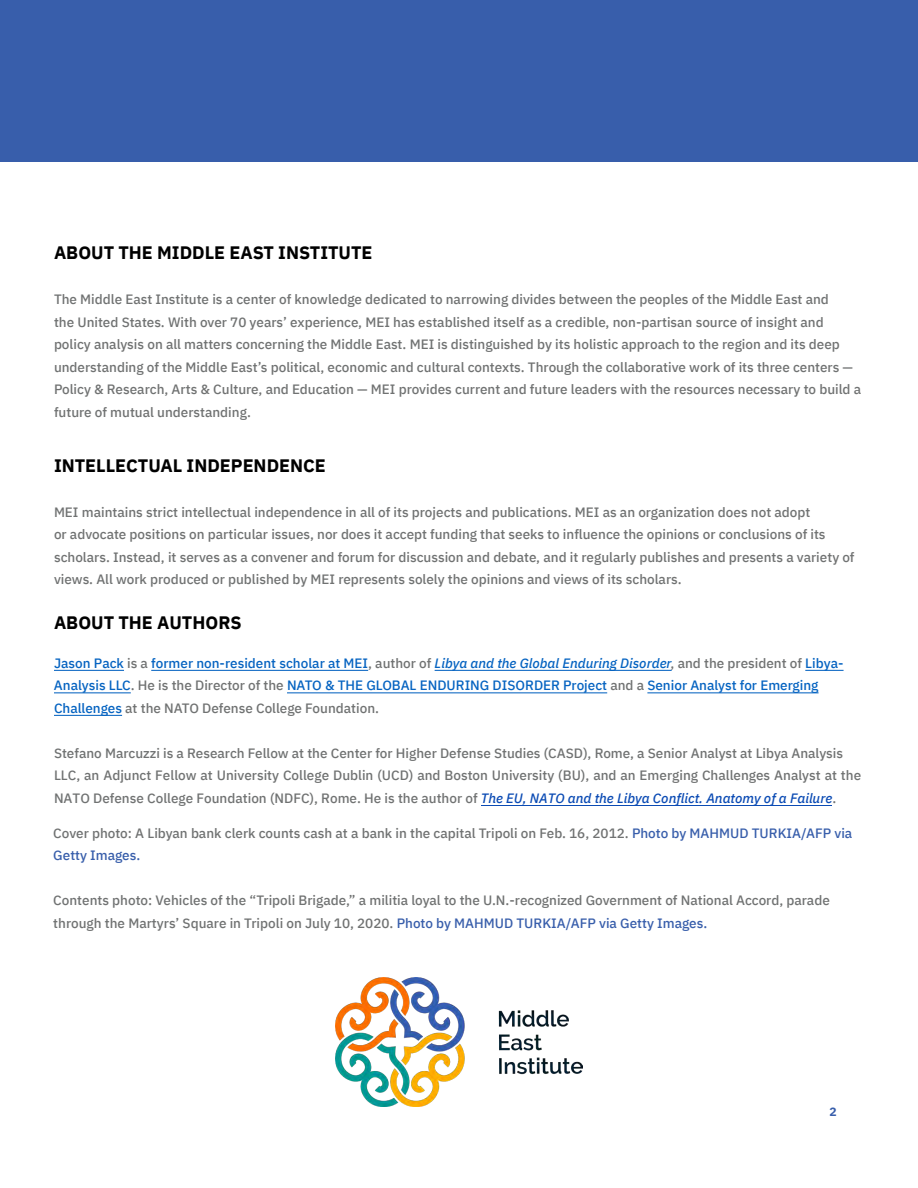
<style>
.page{position:relative;width:918px;height:1188px;background:#fff}
.page>*{position:absolute;margin:0;border:0;box-sizing:border-box;transform-origin:0 0}
.t1{font:700 18px "IBM Plex Sans";color:#000}
.t2{font:500 13.5px/22.5px "IBM Plex Sans";color:#707272}
.t3{font:500 13.5px/22.5px "IBM Plex Sans";color:#0563c1}
.t4{font:700 12px "IBM Plex Mono";color:#385eab}
.s1{color:#707272}
.s2{font-style:italic}
.s3{font-style:italic;color:#0b4bb4}
.s4{color:#385eab}
</style>
<div class="page">
<div style="left:0;top:0;width:918px;height:162px;background:#385eab"></div>
<hr style="left:481px;top:805px;width:351px;height:1px;background:#0b4bb4">
<hr style="left:54px;top:715px;width:68px;height:1px;background:#0563c1">
<hr style="left:647px;top:692px;width:172px;height:1px;background:#0563c1">
<hr style="left:287px;top:692px;width:320px;height:1px;background:#0563c1">
<hr style="left:54px;top:692px;width:77px;height:1px;background:#0563c1">
<hr style="left:805px;top:670px;width:39px;height:1px;background:#0563c1">
<hr style="left:435px;top:670px;width:237px;height:1px;background:#0563c1">
<hr style="left:151px;top:670px;width:217px;height:1px;background:#0563c1">
<hr style="left:54px;top:670px;width:70px;height:1px;background:#0563c1">
<img style="left:335px;top:977px;width:248px;height:130px">
<h1 class="t1" style="left:54px;top:238px;width:320px">ABOUT THE MIDDLE EAST INSTITUTE</h1>
<p class="t2" style="left:54px;top:287px;width:809px">The Middle East Institute is a center of knowledge dedicated to narrowing divides between the peoples of the Middle East and<br>the United States. With over 70 years’ experience, MEI has established itself as a credible, non-partisan source of insight and policy analysis on all matters concerning the Middle East. MEI is distinguished by its holistic approach to the region and its deep understanding of the Middle East’s political, economic and cultural contexts. Through the collaborative work of its three centers — Policy &amp; Research, Arts &amp; Culture, and Education — MEI provides current and future leaders with the resources necessary to build a future of mutual understanding.</p>
<h1 class="t1" style="left:54px;top:451px;width:273px">INTELLECTUAL INDEPENDENCE</h1>
<p class="t2" style="left:54px;top:499px;width:802px">MEI maintains strict intellectual independence in all of its projects and publications. MEI as an organization does not adopt<br>or advocate positions on particular issues, nor does it accept funding that seeks to influence the opinions or conclusions of its scholars. Instead, it serves as a convener and forum for discussion and debate, and it regularly publishes and presents a variety of views. All work produced or published by MEI represents solely the opinions and views of its scholars.</p>
<h1 class="t1" style="left:54px;top:608px;width:189px">ABOUT THE AUTHORS</h1>
<p class="t3" style="left:54px;top:651px;width:791px">Jason Pack <span class="s1">is a</span> former non-resident scholar at MEI<span class="s1">, author of</span> <span class="s2">Libya and the Global Enduring Disorder</span><span class="s1">, and the president of</span> Libya-<br>Analysis LLC<span class="s1">. He is the Director of the</span> NATO &amp; THE GLOBAL ENDURING DISORDER Project <span class="s1">and a</span> Senior Analyst for Emerging<br>Challenges <span class="s1">at the NATO Defense College Foundation.</span></p>
<p class="t2" style="left:54px;top:741px;width:809px">Stefano Marcuzzi is a Research Fellow at the Center for Higher Defense Studies (CASD), Rome, a Senior Analyst at Libya Analysis<br>LLC, an Adjunct Fellow at University College Dublin (UCD) and Boston University (BU), and an Emerging Challenges Analyst at the<br>NATO Defense College Foundation (NDFC), Rome. He is the author of <span class="s3">The EU, NATO and the Libya Conflict. Anatomy of a Failure</span>.</p>
<p class="t2" style="left:53px;top:820px;width:801px">Cover photo: A Libyan bank clerk counts cash at a bank in the capital Tripoli on Feb. 16, 2012. <span class="s4">Photo by MAHMUD TURKIA/AFP via<br>Getty Images.</span></p>
<p class="t2" style="left:53px;top:888px;width:778px">Contents photo: Vehicles of the “Tripoli Brigade,” a militia loyal to the U.N.-recognized Government of National Accord, parade through the Martyrs’ Square in Tripoli on July 10, 2020. <span class="s4">Photo by MAHMUD TURKIA/AFP via Getty Images.</span></p>
<p class="t4" style="left:829px;top:1103px;width:9px">2</p>
</div>
